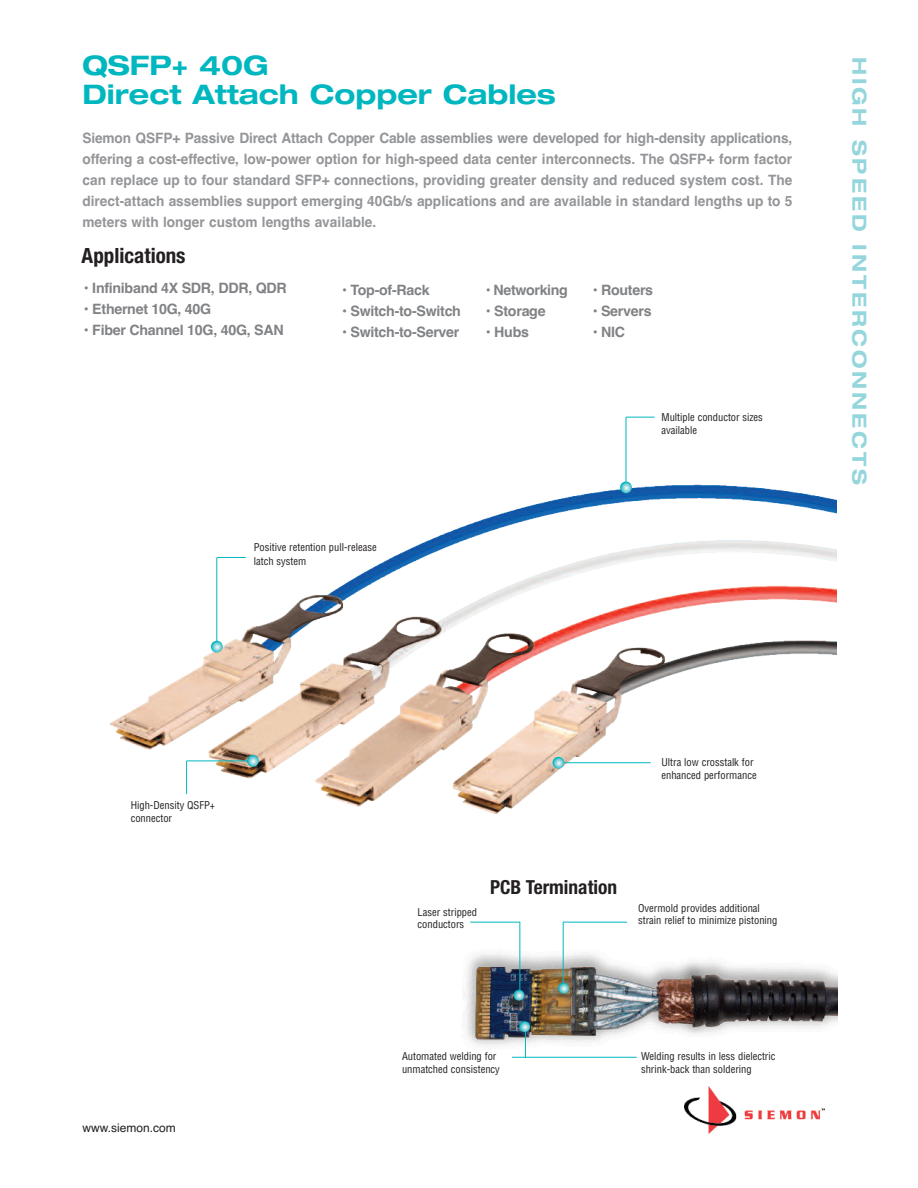
<style>
.page{position:relative;width:918px;height:1188px;background:#fff}
.page>*{position:absolute;margin:0;border:0;box-sizing:border-box;transform-origin:0 0}
.t1{font:700 expanded 27px/28.3px "Helvetica Neue";color:#00b7c0}
.t2{font:700 condensed 21px "Helvetica Neue";color:#231f20}
.t3{font:700 expanded 19.5px "Helvetica Neue";letter-spacing:.15em;color:#94d6dc}
.t4{font:700 condensed 19.35px "Helvetica Neue";color:#231f20}
.t5{font:700 14.25px/21px "Helvetica";color:#939598;text-align:justify;scale:.96 1}
.t6{font:700 14.25px "Helvetica";letter-spacing:-.02em;color:#808285}
.t7{font:12px "Helvetica";color:#231f20}
.t8{font:condensed 10.5px/13.5px "Helvetica";color:#231f20}
</style>
<div class="page">
<img style="left:465px;top:948px;width:372px;height:109px">
<img style="left:109px;top:476px;width:728px;height:338px">
<hr style="left:626px;top:417px;width:1px;height:67px;background:#00b7c0">
<hr style="left:216px;top:557px;width:1px;height:90px;background:#00b7c0">
<svg style="left:217px;top:557px;width:29px;height:1px"></svg>
<hr style="left:187px;top:761px;width:67px;height:1px;background:#00b7c0">
<svg style="left:247px;top:755px;width:12px;height:12px"></svg>
<hr style="left:562px;top:762px;width:89px;height:1px;background:#00b7c0">
<svg style="left:553px;top:757px;width:11px;height:12px"></svg>
<svg style="left:211px;top:641px;width:12px;height:12px"></svg>
<svg style="left:620px;top:481px;width:12px;height:12px"></svg>
<svg style="left:626px;top:417px;width:29px;height:1px"></svg>
<hr style="left:186px;top:761px;width:1px;height:33px;background:#00b7c0">
<img style="left:685px;top:1087px;width:140px;height:47px">
<hr style="left:519px;top:922px;width:1px;height:70px;background:#00b7c0">
<hr style="left:470px;top:922px;width:50px;height:1px;background:#00b7c0">
<hr style="left:512px;top:1057px;width:125px;height:1px;background:#00b7c0">
<svg style="left:514px;top:990px;width:10px;height:11px"></svg>
<svg style="left:519px;top:1021px;width:11px;height:37px"></svg>
<hr style="left:563px;top:922px;width:1px;height:64px;background:#00b7c0">
<svg style="left:558px;top:983px;width:11px;height:11px"></svg>
<hr style="left:563px;top:922px;width:64px;height:1px;background:#00b7c0">
<h1 class="t1" style="left:83px;top:54px;width:475px">QSFP+ 40G<br>Direct Attach Copper Cables</h1>
<p class="t5" style="left:82px;top:128px;width:741px">Siemon QSFP+ Passive Direct Attach Copper Cable assemblies were developed for high-density applications, offering a cost-effective, low-power option for high-speed data center interconnects. The QSFP+ form factor can replace up to four standard SFP+ connections, providing greater density and reduced system cost. The direct-attach assemblies support emerging 40Gb/s applications and are available in standard lengths up to 5 meters with longer custom lengths available.</p>
<h2 class="t2" style="left:81px;top:248px;width:106px">Applications</h2>
<p class="t6" style="left:84px;top:280px;width:204px">• Infiniband 4X SDR, DDR, QDR</p>
<p class="t6" style="left:84px;top:301px;width:129px">• Ethernet 10G, 40G</p>
<p class="t6" style="left:84px;top:322px;width:201px">• Fiber Channel 10G, 40G, SAN</p>
<p class="t6" style="left:342px;top:281px;width:89px">• Top-of-Rack</p>
<p class="t6" style="left:342px;top:302px;width:120px">• Switch-to-Switch</p>
<p class="t6" style="left:342px;top:323px;width:119px">• Switch-to-Server</p>
<p class="t6" style="left:486px;top:281px;width:83px">• Networking</p>
<p class="t6" style="left:486px;top:302px;width:61px">• Storage</p>
<p class="t6" style="left:486px;top:323px;width:45px">• Hubs</p>
<p class="t6" style="left:593px;top:281px;width:62px">• Routers</p>
<p class="t6" style="left:593px;top:302px;width:60px">• Servers</p>
<p class="t6" style="left:593px;top:323px;width:34px">• NIC</p>
<p class="t8" style="left:662px;top:411px;width:103px">Multiple conductor sizes available</p>
<p class="t8" style="left:254px;top:541px;width:124px">Positive retention pull-release latch system</p>
<h3 class="t3" style="left:867px;top:57px;width:430px;rotate:90deg">HIGH SPEED INTERCONNECTS</h3>
<p class="t8" style="left:131px;top:799px;width:86px">High-Density QSFP+ connector</p>
<p class="t7" style="left:82px;top:1121px;width:95px">www.siemon.com</p>
<p class="t8" style="left:662px;top:756px;width:97px">Ultra low crosstalk for enhanced performance</p>
<p class="t8" style="left:418px;top:907px;width:61px;line-height:12.5px">Laser stripped conductors</p>
<h3 class="t4" style="left:490px;top:880px;width:129px">PCB Termination</h3>
<p class="t8" style="left:638px;top:902px;width:141px;line-height:12.5px">Overmold provides additional strain relief to minimize pistoning</p>
<p class="t8" style="left:402px;top:1051px;width:99px;line-height:12.5px">Automated welding for unmatched consistency</p>
<p class="t8" style="left:641px;top:1051px;width:136px;line-height:12.5px">Welding results in less dielectric shrink-back than soldering</p>
</div>
